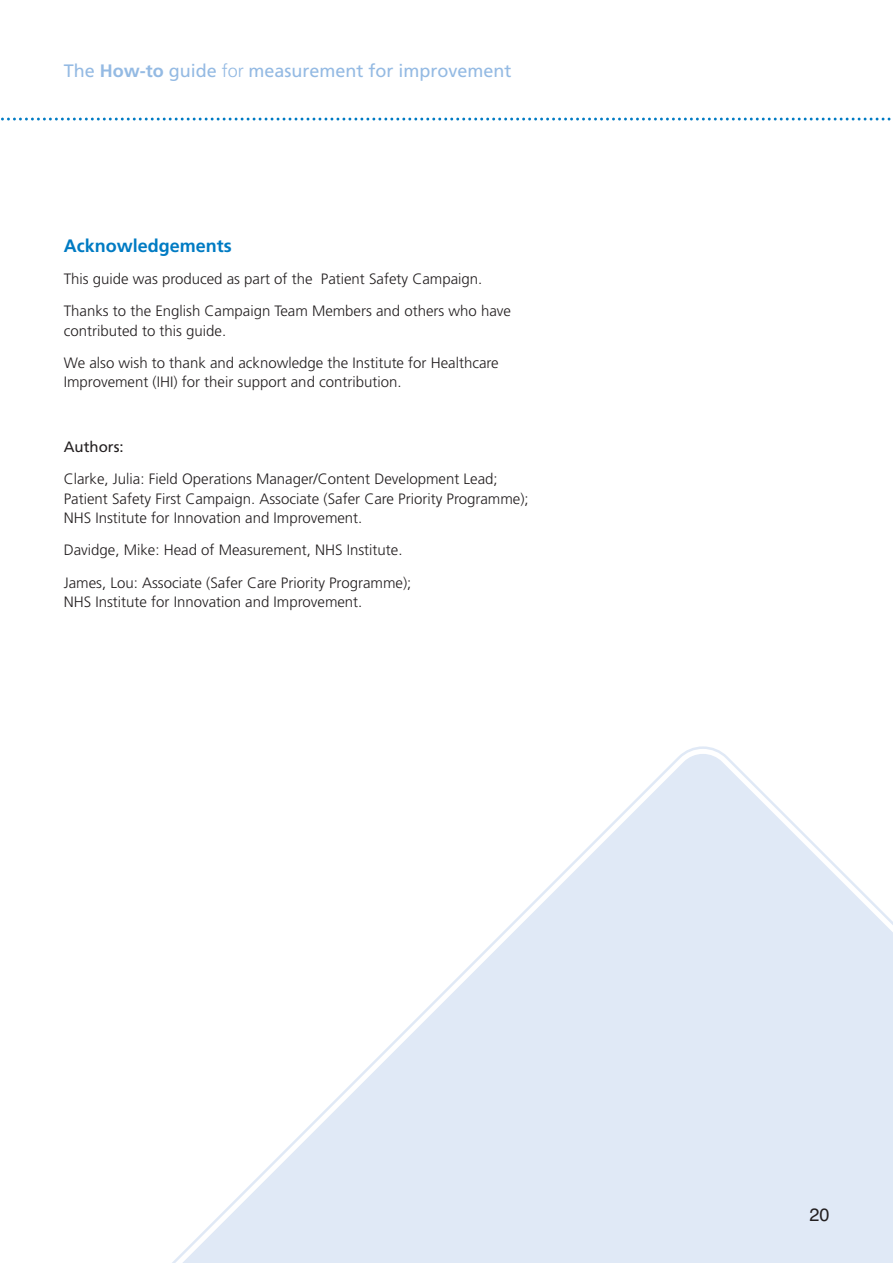
<style>
.page{position:relative;width:893px;height:1263px;background:#fff}
.page>*{position:absolute;margin:0;border:0;box-sizing:border-box;transform-origin:0 0}
.t1{font:18px "Frutiger";color:#94bae3}
.t2{font:700 18px "Frutiger";color:#007bc3}
.t3{font:18px "Helvetica";color:#231f20}
.t4{font:300 15px/32.2px "Frutiger";color:#231f20}
.t5{font:15px "Frutiger";color:#231f20}
.s1{font-weight:700}
.s2{font-weight:300}
</style>
<div class="page">
<svg style="left:172px;top:755px;width:720px;height:508px;fill:#e0e9f6"></svg>
<svg style="left:1px;top:118px;width:890px;height:3px"></svg>
<p class="t1" style="left:64px;top:64px;width:449px">The <span class="s1">How-to</span> guide <span class="s2">for</span> measurement for improvement</p>
<p class="t2" style="left:64px;top:238px;width:169px">Acknowledgements</p>
<p class="t4" style="left:64px;top:264px;width:449px">This guide was produced as part of the Patient Safety Campaign.<br>Thanks to the English Campaign Team Members and others who have</p>
<p class="t4" style="left:64px;top:315px;width:436px">contributed to this guide.<br>We also wish to thank and acknowledge the Institute for Healthcare</p>
<p class="t4" style="left:64px;top:367px;width:339px">Improvement (IHI) for their support and contribution.</p>
<p class="t5" style="left:64px;top:441px;width:61px">Authors:</p>
<p class="t4" style="left:64px;top:470px;width:466px;line-height:19.5px">Clarke, Julia: Field Operations Manager/Content Development Lead;<br>Patient Safety First Campaign. Associate (Safer Care Priority Programme);<br>NHS Institute for Innovation and Improvement.</p>
<p class="t4" style="left:64px;top:535px;width:349px">Davidge, Mike: Head of Measurement, NHS Institute.<br>James, Lou: Associate (Safer Care Priority Programme);</p>
<p class="t4" style="left:64px;top:587px;width:300px">NHS Institute for Innovation and Improvement.</p>
<p class="t3" style="left:809px;top:1208px;width:22px">20</p>
</div>
